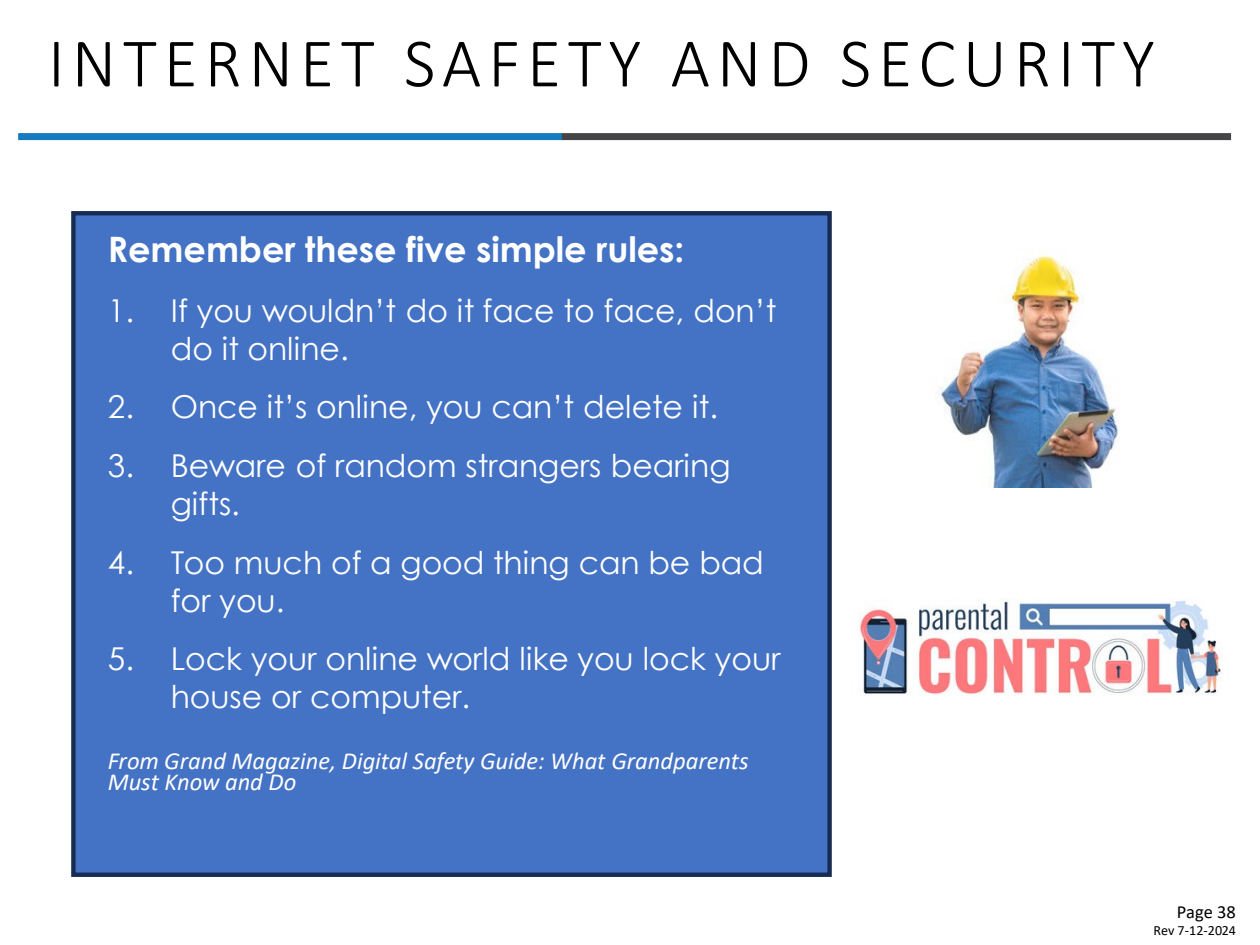
<style>
.page{position:relative;width:1260px;height:945px;background:#fff}
.page>*{position:absolute;margin:0;border:0;box-sizing:border-box;transform-origin:0 0}
.t1{font:300 70px "Calibri";letter-spacing:.095em;color:#000}
.t2{font:700 35px "Century Gothic";color:#fff}
.t3{font:31.5px/37.8px "Century Gothic";color:#fff}
.t4{font:italic 24.5px/20.7px "Calibri";color:#fff}
.t5{font:18.55px "Calibri";letter-spacing:-.005em;color:#000}
.t6{font:14px "Calibri";letter-spacing:-.005em;color:#000}
</style>
<div class="page">
<div style="left:71px;top:211px;width:761px;height:666px;background:#4472c4;border:4px solid #172c51"></div>
<img style="left:936px;top:254px;width:183px;height:234px">
<img style="left:859px;top:599px;width:363px;height:96px">
<div style="left:18px;top:133px;width:545px;height:7px;background:#167abf"></div>
<div style="left:562px;top:133px;width:669px;height:7px;background:#454547"></div>
<p class="t1" style="left:48px;top:20px;width:1108px">INTERNET SAFETY AND SECURITY</p>
<p class="t2" style="left:108px;top:223px;width:578px">Remember these five simple rules:</p>
<p class="t3" style="left:171px;top:291px;width:607px;text-indent:-63px">1. If you wouldn’t do it face to face, don’t do it online.</p>
<p class="t3" style="left:108px;top:388px;width:612px">2. Once it’s online, you can’t delete it.</p>
<p class="t3" style="left:171px;top:446px;width:561px;text-indent:-63px">3. Beware of random strangers bearing gifts.</p>
<p class="t3" style="left:171px;top:543px;width:595px;text-indent:-63px">4. Too much of a good thing can be bad for you.</p>
<p class="t3" style="left:171px;top:640px;width:611px;text-indent:-63px">5. Lock your online world like you lock your house or computer.</p>
<p class="t4" style="left:108px;top:750px;width:642px">From Grand Magazine, Digital Safety Guide: What Grandparents<br>Must Know and Do</p>
<p class="t5" style="left:1177px;top:899px;width:61px">Page 38</p>
<p class="t6" style="left:1154px;top:921px;width:84px">Rev 7-12-2024</p>
</div>
